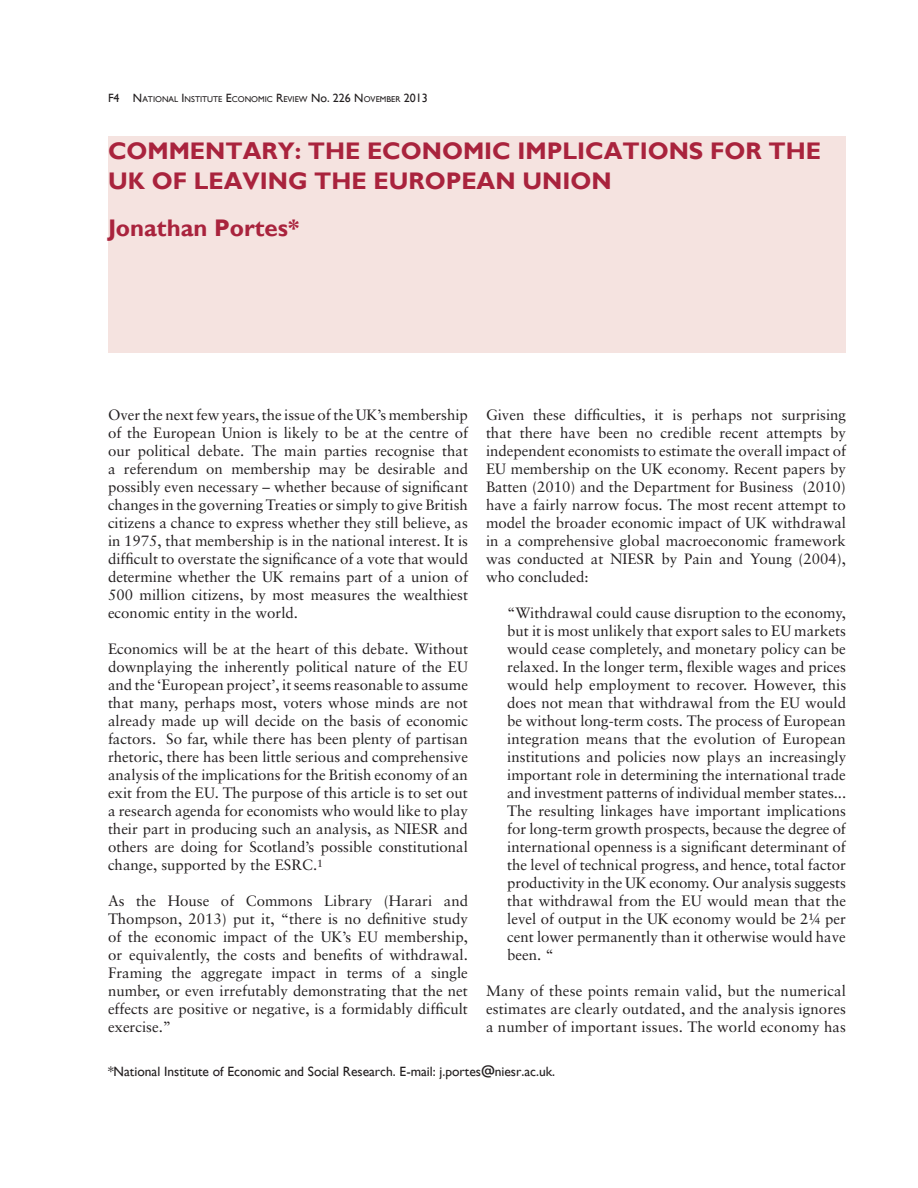
<style>
.page{position:relative;width:918px;height:1188px;background:#fff}
.page>*{position:absolute;margin:0;border:0;box-sizing:border-box;transform-origin:0 0}
.headline-a{font:700 24px/30px "Gill Sans";color:#a9233d}
.author{font:700 24px "Gill Sans";color:#a9233d}
.Body_text{font:15px/18px "Sabon";color:#231f20;text-align:justify}
.bullet{font:15px/18px "Sabon";color:#231f20;text-align:justify}
.acknote{font:13.5px "Gill Sans";color:#231f20}
.Body_text-2{font:8.4px "Gill Sans";color:#231f20}
.s1{font-size:12px}
</style>
<div class="page">
<div style="left:108px;top:137px;width:738px;height:216px;background:#f5e3e0"></div>
<p class="Body_text-2" style="left:108px;top:94px;width:321px"><span class="s1">F4</span> <span class="s1">N</span>ATIONAL <span class="s1">I</span> NSTITUTE <span class="s1">E</span>CONOMIC <span class="s1">R</span>EVIEW <span class="s1">No. 226</span> <span class="s1">N</span>OVEMBER <span class="s1">2013</span></p>
<p class="headline-a" style="left:108px;top:136px;width:715px">COMMENTARY: THE ECONOMIC IMPLICATIONS FOR THE<br>UK OF LEAVING THE EUROPEAN UNION</p>
<p class="author" style="left:108px;top:213px;width:193px">JONATHAN PORTES*</p>
<p class="Body_text" style="left:108px;top:405px;width:362px">Over the next few years, the issue of the UK’s membership of the European Union is likely to be at the centre of our political debate. The main parties recognise that a referendum on membership may be desirable and possibly even necessary – whether because of significant changes in the governing Treaties or simply to give British citizens a chance to express whether they still believe, as in 1975, that membership is in the national interest. It is difficult to overstate the significance of a vote that would determine whether the UK remains part of a union of 500 million citizens, by most measures the wealthiest economic entity in the world.</p>
<p class="Body_text" style="left:108px;top:639px;width:362px">Economics will be at the heart of this debate. Without downplaying the inherently political nature of the EU and the ‘European project’, it seems reasonable to assume that many, perhaps most, voters whose minds are not already made up will decide on the basis of economic factors. So far, while there has been plenty of partisan rhetoric, there has been little serious and comprehensive analysis of the implications for the British economy of an exit from the EU. The purpose of this article is to set out a research agenda for economists who would like to play their part in producing such an analysis, as NIESR and others are doing for Scotland’s possible constitutional change, supported by the ESRC.<sup>1</sup></p>
<p class="Body_text" style="left:108px;top:891px;width:362px">As the House of Commons Library (Harari and Thompson, 2013) put it, “there is no definitive study of the economic impact of the UK’s EU membership, or equivalently, the costs and benefits of withdrawal.<br>Framing the aggregate impact in terms of a single number, or even irrefutably demonstrating that the net effects are positive or negative, is a formidably difficult exercise.”</p>
<p class="Body_text" style="left:486px;top:405px;width:362px">Given these difficulties, it is perhaps not surprising that there have been no credible recent attempts by independent economists to estimate the overall impact of EU membership on the UK economy. Recent papers by Batten (2010) and the Department for Business (2010) have a fairly narrow focus. The most recent attempt to model the broader economic impact of UK withdrawal in a comprehensive global macroeconomic framework was conducted at NIESR by Pain and Young (2004), who concluded:</p>
<p class="bullet" style="left:507px;top:603px;width:341px">“Withdrawal could cause disruption to the economy, but it is most unlikely that export sales to EU markets would cease completely, and monetary policy can be relaxed. In the longer term, flexible wages and prices would help employment to recover. However, this does not mean that withdrawal from the EU would be without long-term costs. The process of European integration means that the evolution of European institutions and policies now plays an increasingly important role in determining the international trade and investment patterns of individual member states...<br>The resulting linkages have important implications for long-term growth prospects, because the degree of international openness is a significant determinant of the level of technical progress, and hence, total factor productivity in the UK economy. Our analysis suggests that withdrawal from the EU would mean that the level of output in the UK economy would be 2¼ per cent lower permanently than it otherwise would have been. “</p>
<p class="Body_text" style="left:486px;top:981px;width:362px">Many of these points remain valid, but the numerical estimates are clearly outdated, and the analysis ignores a number of important issues. The world economy has</p>
<p class="acknote" style="left:108px;top:1064px;width:449px">*National Institute of Economic and Social Research. E-mail: j.portes@niesr.ac.uk.</p>
</div>
